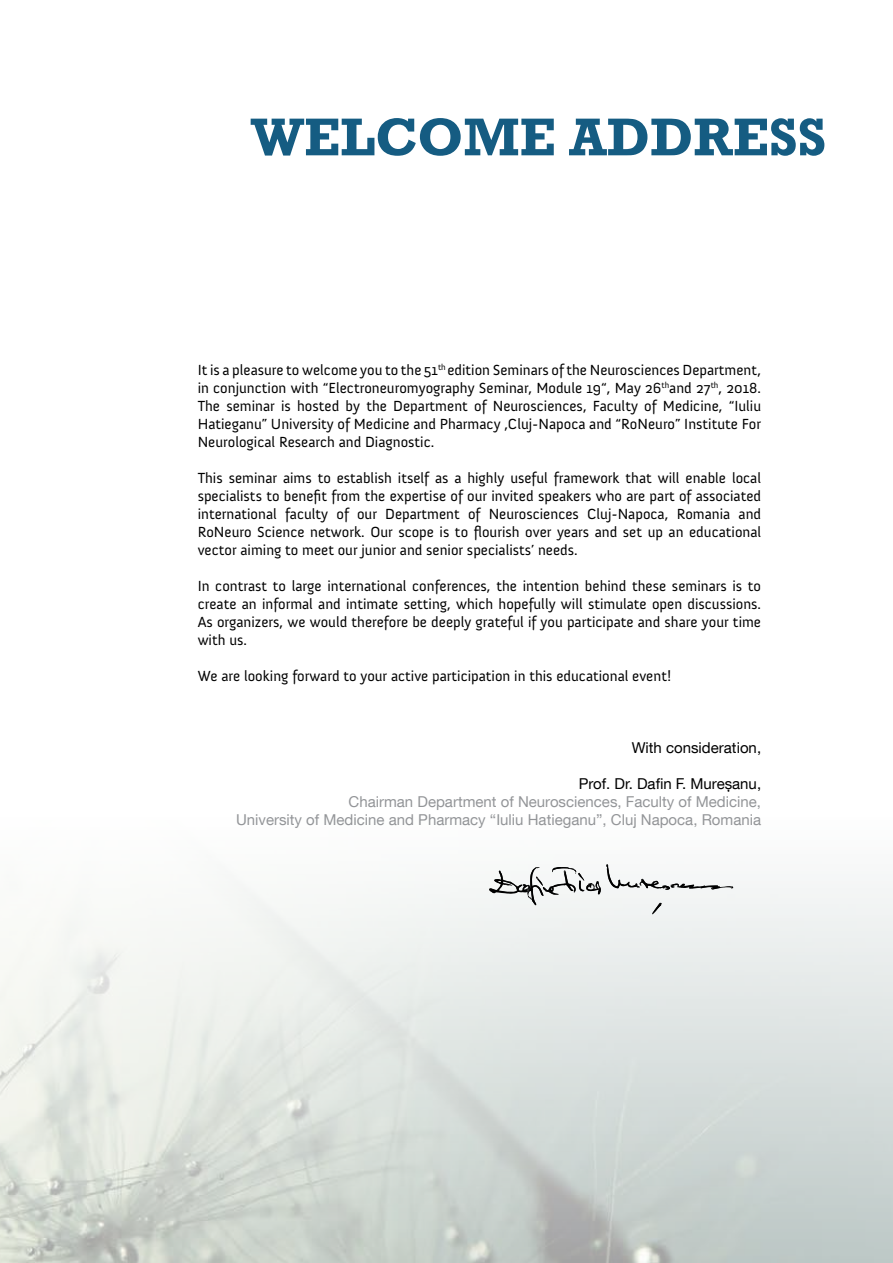
<style>
.page{position:relative;width:893px;height:1263px;background:#fff}
.page>*{position:absolute;margin:0;border:0;box-sizing:border-box;transform-origin:0 0}
.t1{font:700 54px "Rockwell";color:#155c82}
.t2{font:15px/18px "Anivers";color:#000;text-align:justify}
.t3{font:15px/18px "Helvetica Neue LT Com";color:#939598;text-align:right}
.t4{font:15px "Helvetica Neue LT Com";color:#000}
</style>
<div class="page">
<svg style="left:489px;top:864px;width:244px;height:50px"></svg>
<h1 class="t1" style="left:251px;top:104px;width:577px">WELCOME ADDRESS</h1>
<p class="t2" style="left:198px;top:361px;width:565px">It is a pleasure to welcome you to the 51<sup>th</sup> edition Seminars of the Neurosciences Department, in conjunction with “Electroneuromyography Seminar, Module 19“, May 26<sup>th</sup>and 27<sup>th</sup>, 2018.<br>The seminar is hosted by the Department of Neurosciences, Faculty of Medicine, “Iuliu Hatieganu” University of Medicine and Pharmacy ,Cluj-Napoca and “RoNeuro” Institute For Neurological Research and Diagnostic.</p>
<p class="t2" style="left:198px;top:469px;width:565px">This seminar aims to establish itself as a highly useful framework that will enable local specialists to benefit from the expertise of our invited speakers who are part of associated international faculty of our Department of Neurosciences Cluj-Napoca, Romania and RoNeuro Science network. Our scope is to flourish over years and set up an educational vector aiming to meet our junior and senior specialists’ needs.</p>
<p class="t2" style="left:198px;top:577px;width:565px">In contrast to large international conferences, the intention behind these seminars is to create an informal and intimate setting, which hopefully will stimulate open discussions.<br>As organizers, we would therefore be deeply grateful if you participate and share your time with us.</p>
<p class="t2" style="left:198px;top:667px;width:475px">We are looking forward to your active participation in this educational event!</p>
<p class="t4" style="left:632px;top:739px;width:131px">With consideration,</p>
<p class="t4" style="left:579px;top:775px;width:184px">Prof. Dr. Dafin F. Mureșanu,</p>
<p class="t3" style="left:236px;top:793px;width:527px">Chairman Department of Neurosciences, Faculty of Medicine,<br>University of Medicine and Pharmacy “Iuliu Hatieganu”, Cluj Napoca, Romania</p>
</div>
